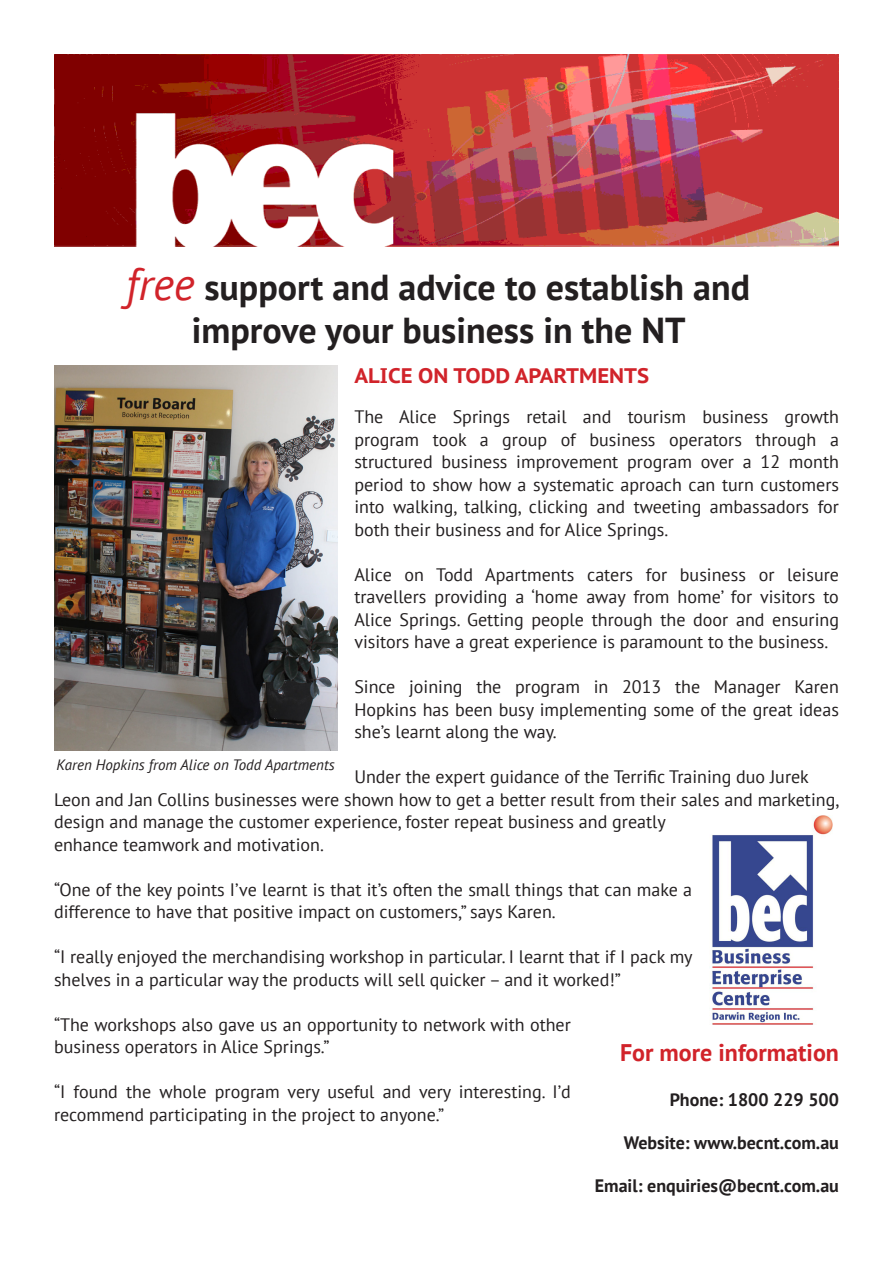
<style>
.page{position:relative;width:893px;height:1263px;background:#fff}
.page>*{position:absolute;margin:0;border:0;box-sizing:border-box;transform-origin:0 0}
.t1{font:700 36px/43.2px "PT Sans";color:#231f20;text-align:center}
.t2{font:700 24px "PT Sans";color:#d1232a}
.t3{font:700 21px "PT Sans Caption";color:#d1232a}
.t4{font:18px/22.5px "PT Sans";color:#231f20}
.t5{font:700 18px "PT Sans";color:#231f20}
.t6{font:italic 15px "PT Sans";color:#231f20}
.s1{font-weight:400;font-style:italic;font-size:45px;color:#d1232a}
</style>
<div class="page">
<img style="left:54px;top:54px;width:785px;height:193px">
<img style="left:712px;top:815px;width:121px;height:210px">
<img style="left:54px;top:366px;width:283px;height:384px">
<h1 class="t1" style="left:126px;top:265px;width:626px"><span class="s1">free</span> support and advice to establish and improve your business in the NT</h1>
<p class="t3" style="left:354px;top:361px;width:296px">ALICE ON TODD APARTMENTS</p>
<p class="t4" style="left:354px;top:405px;width:486px;text-align:justify">The Alice Springs retail and tourism business growth program took a group of business operators through a structured business improvement program over a 12 month period to show how a systematic aproach can turn customers into walking, talking, clicking and tweeting ambassadors for both their business and for Alice Springs.</p>
<p class="t4" style="left:354px;top:562px;width:486px;text-align:justify">Alice on Todd Apartments caters for business or leisure travellers providing a ‘home away from home’ for visitors to Alice Springs. Getting people through the door and ensuring visitors have a great experience is paramount to the business.</p>
<p class="t4" style="left:354px;top:675px;width:486px;text-align:justify">Since joining the program in 2013 the Manager Karen Hopkins has been busy implementing some of the great ideas she’s learnt along the way.</p>
<p class="t4" style="left:54px;top:765px;width:787px;text-indent:300px">Under the expert guidance of the Terrific Training duo Jurek Leon and Jan Collins businesses were shown how to get a better result from their sales and marketing, design and manage the customer experience, foster repeat business and greatly<br>enhance teamwork and motivation.</p>
<p class="t4" style="left:54px;top:877px;width:640px">“One of the key points I’ve learnt is that it’s often the small things that can make a difference to have that positive impact on customers,” says Karen.</p>
<p class="t4" style="left:54px;top:945px;width:640px">“I really enjoyed the merchandising workshop in particular. I learnt that if I pack my shelves in a particular way the products will sell quicker – and it worked!”</p>
<p class="t4" style="left:54px;top:1012px;width:518px">“The workshops also gave us an opportunity to network with other business operators in Alice Springs.”</p>
<p class="t4" style="left:54px;top:1080px;width:518px">“I found the whole program very useful and very interesting. I’d recommend participating in the project to anyone.”</p>
<p class="t6" style="left:57px;top:755px;width:280px">Karen Hopkins from Alice on Todd Apartments</p>
<h2 class="t2" style="left:620px;top:1036px;width:220px">For more information</h2>
<p class="t5" style="left:670px;top:1087px;width:171px">Phone: 1800 229 500</p>
<p class="t5" style="left:624px;top:1130px;width:217px">Website: www.becnt.com.au</p>
<p class="t5" style="left:595px;top:1174px;width:246px">Email: enquiries@becnt.com.au</p>
</div>
